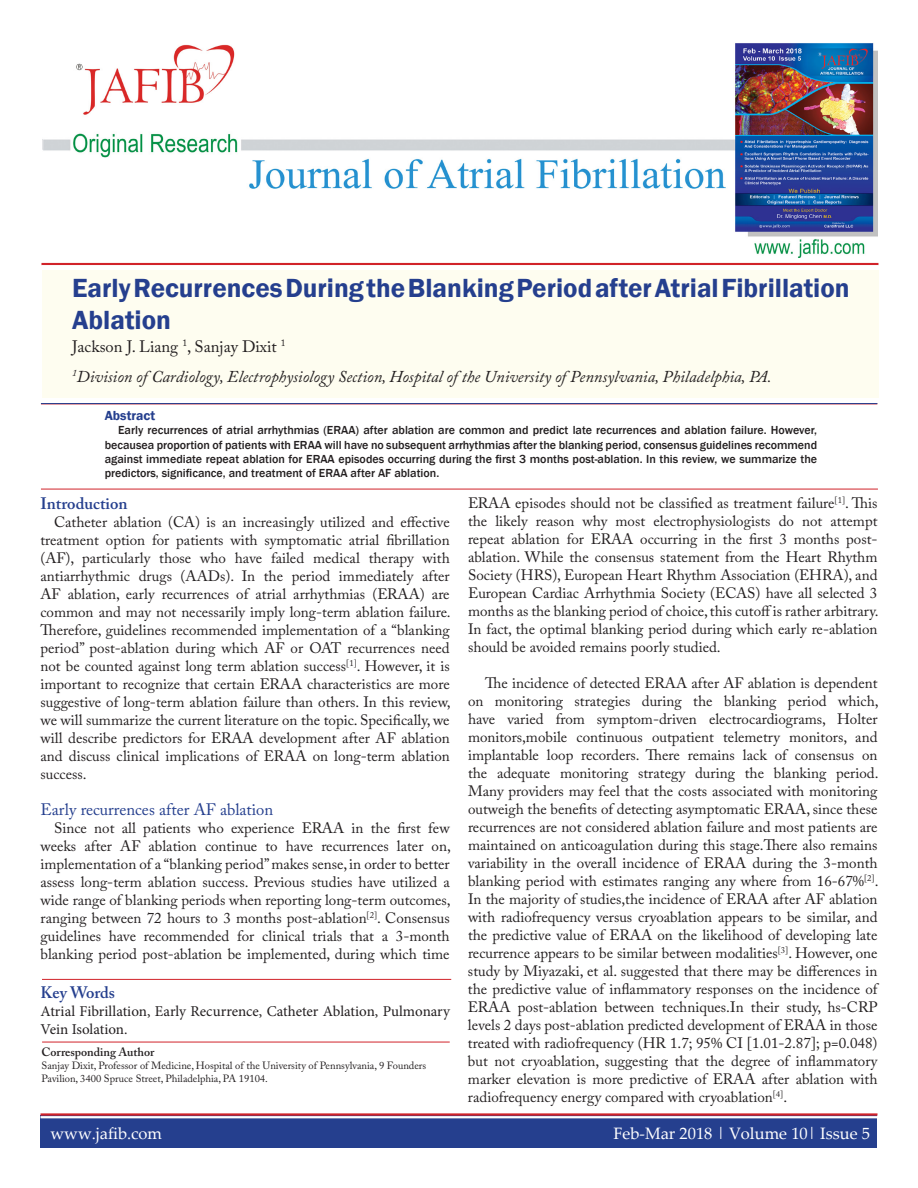
<style>
.page{position:relative;width:918px;height:1188px;background:#fff}
.page>*{position:absolute;margin:0;border:0;box-sizing:border-box;transform-origin:0 0}
._05_Article_Title{font:600 27px/32.4px "Franklin Gothic";color:#253f8e}
._07_Author_Affiliati{font:italic 16.5px "Adobe Caslon Pro";color:#231f20}
.white_header_for_blu{font:16.5px "Palatino Linotype";color:#fff}
._10_Body_Text{font:16.5px "Adobe Caslon Pro";color:#253f8e}
._06_Author_block{font:16.5px "Adobe Caslon Pro";color:#231f20}
._11_Body_Header{font:600 16.5px "Adobe Caslon Pro";color:#253f8e}
._10_Body_Text-2{font:15px/18px "Adobe Caslon Pro";color:#231f20;text-align:justify}
.t1{font:15px/18px "Minion Pro";color:#231f20}
._08_Abstract_Header{font:600 13.5px "Franklin Gothic";color:#253f8e}
._09_Abstract_Body{font:500 12px/14.4px "Franklin Gothic";color:#231f20;text-align:justify}
._13_small_text_for_h{font:600 12px "Adobe Caslon Pro";color:#231f20}
._13_small_text_for_h-2{font:10.5px/12.6px "Adobe Caslon Pro";color:#231f20}
</style>
<div class="page">
<div style="left:42px;top:270px;width:837px;height:127px;background:#fefdf0"></div>
<hr style="left:41px;top:489px;width:837px;height:1px;background:#d1232a">
<hr style="left:41px;top:404px;width:836px;height:1px;background:#d1232a">
<hr style="left:41px;top:403px;width:836px;height:1px;background:#253f8e">
<hr style="left:42px;top:1042px;width:408px;height:1px;background:#d1232a">
<hr style="left:42px;top:979px;width:409px;height:1px;background:#d1232a">
<div style="left:40px;top:1115px;width:838px;height:33px;background:#253f8e"></div>
<hr style="left:40px;top:1113px;width:838px;height:3px;background:#d1232a">
<hr style="left:40px;top:1116px;width:838px;height:2px;background:#fff">
<hr style="left:41px;top:263px;width:837px;height:2px;background:#d1232a">
<img style="left:42px;top:43px;width:835px;height:214px">
<p class="_05_Article_Title" style="left:72px;top:272px;width:779px">Early Recurrences During the Blanking Period after Atrial Fibrillation<br>Ablation</p>
<p class="_06_Author_block" style="left:72px;top:337px;width:215px">Jackson J. Liang <sup>1</sup>, Sanjay Dixit <sup>1</sup></p>
<p class="_07_Author_Affiliati" style="left:72px;top:366px;width:701px"><sup>1</sup>Division of Cardiology, Electrophysiology Section, Hospital of the University of Pennsylvania, Philadelphia, PA.</p>
<p class="_08_Abstract_Header" style="left:105px;top:407px;width:52px">Abstract</p>
<p class="_09_Abstract_Body" style="left:105px;top:423px;width:714px;text-indent:14px">Early recurrences of atrial arrhythmias (ERAA) after ablation are common and predict late recurrences and ablation failure. However, becausea proportion of patients with ERAA will have no subsequent arrhythmias after the blanking period, consensus guidelines recommend against immediate repeat ablation for ERAA episodes occurring during the first 3 months post-ablation. In this review, we summarize the predictors, significance, and treatment of ERAA after AF ablation.</p>
<p class="_11_Body_Header" style="left:40px;top:494px;width:89px">Introduction</p>
<p class="_10_Body_Text-2" style="left:40px;top:513px;width:412px;text-indent:14px">Catheter ablation (CA) is an increasingly utilized and effective treatment option for patients with symptomatic atrial fibrillation (AF), particularly those who have failed medical therapy with antiarrhythmic drugs (AADs). In the period immediately after AF ablation, early recurrences of atrial arrhythmias (ERAA) are common and may not necessarily imply long-term ablation failure.<br>Therefore, guidelines recommended implementation of a “blanking period” post-ablation during which AF or OAT recurrences need not be counted against long term ablation success<sup>[1]</sup>. However, it is important to recognize that certain ERAA characteristics are more suggestive of long-term ablation failure than others. In this review, we will summarize the current literature on the topic. Specifically, we will describe predictors for ERAA development after AF ablation and discuss clinical implications of ERAA on long-term ablation success.</p>
<p class="_10_Body_Text" style="left:40px;top:800px;width:234px">Early recurrences after AF ablation</p>
<p class="_10_Body_Text-2" style="left:40px;top:819px;width:412px;text-indent:14px">Since not all patients who experience ERAA in the first few weeks after AF ablation continue to have recurrences later on, implementation of a “blanking period” makes sense, in order to better assess long-term ablation success. Previous studies have utilized a wide range of blanking periods when reporting long-term outcomes, ranging between 72 hours to 3 months post-ablation<sup>[2]</sup>. Consensus guidelines have recommended for clinical trials that a 3-month blanking period post-ablation be implemented, during which time</p>
<p class="_11_Body_Header" style="left:41px;top:983px;width:76px">Key Words</p>
<p class="t1" style="left:41px;top:1003px;width:411px">Atrial Fibrillation, Early Recurrence, Catheter Ablation, Pulmonary<br>Vein Isolation.</p>
<p class="_13_small_text_for_h" style="left:42px;top:1045px;width:114px">Corresponding Author</p>
<p class="_13_small_text_for_h-2" style="left:42px;top:1059px;width:386px">Sanjay Dixit, Professor of Medicine, Hospital of the University of Pennsylvania, 9 Founders<br>Pavilion, 3400 Spruce Street, Philadelphia, PA 19104.</p>
<p class="_10_Body_Text-2" style="left:468px;top:494px;width:412px">ERAA episodes should not be classified as treatment failure<sup>[1]</sup>. This the likely reason why most electrophysiologists do not attempt repeat ablation for ERAA occurring in the first 3 months post&shy;ablation. While the consensus statement from the Heart Rhythm Society (HRS), European Heart Rhythm Association (EHRA), and European Cardiac Arrhythmia Society (ECAS) have all selected 3 months as the blanking period of choice, this cutoff is rather arbitrary.<br>In fact, the optimal blanking period during which early re-ablation should be avoided remains poorly studied.</p>
<p class="_10_Body_Text-2" style="left:468px;top:674px;width:412px;text-indent:17px">The incidence of detected ERAA after AF ablation is dependent on monitoring strategies during the blanking period which, have varied from symptom-driven electrocardiograms, Holter monitors,mobile continuous outpatient telemetry monitors, and implantable loop recorders. There remains lack of consensus on the adequate monitoring strategy during the blanking period.<br>Many providers may feel that the costs associated with monitoring outweigh the benefits of detecting asymptomatic ERAA, since these recurrences are not considered ablation failure and most patients are maintained on anticoagulation during this stage.There also remains variability in the overall incidence of ERAA during the 3-month blanking period with estimates ranging any where from 16-67%<sup>[2]</sup>.<br>In the majority of studies,the incidence of ERAA after AF ablation with radiofrequency versus cryoablation appears to be similar, and the predictive value of ERAA on the likelihood of developing late recurrence appears to be similar between modalities<sup>[3]</sup>. However, one study by Miyazaki, et al. suggested that there may be differences in the predictive value of inflammatory responses on the incidence of ERAA post-ablation between techniques.In their study, hs-CRP levels 2 days post-ablation predicted development of ERAA in those treated with radiofrequency (HR 1.7; 95% CI [1.01-2.87]; p=0.048) but not cryoablation, suggesting that the degree of inflammatory marker elevation is more predictive of ERAA after ablation with radiofrequency energy compared with cryoablation<sup>[4]</sup>.</p>
<p class="white_header_for_blu" style="left:51px;top:1122px;width:113px">www.jafib.com</p>
<p class="white_header_for_blu" style="left:613px;top:1122px;width:258px">Feb-Mar 2018 | Volume 10| Issue 5</p>
</div>
